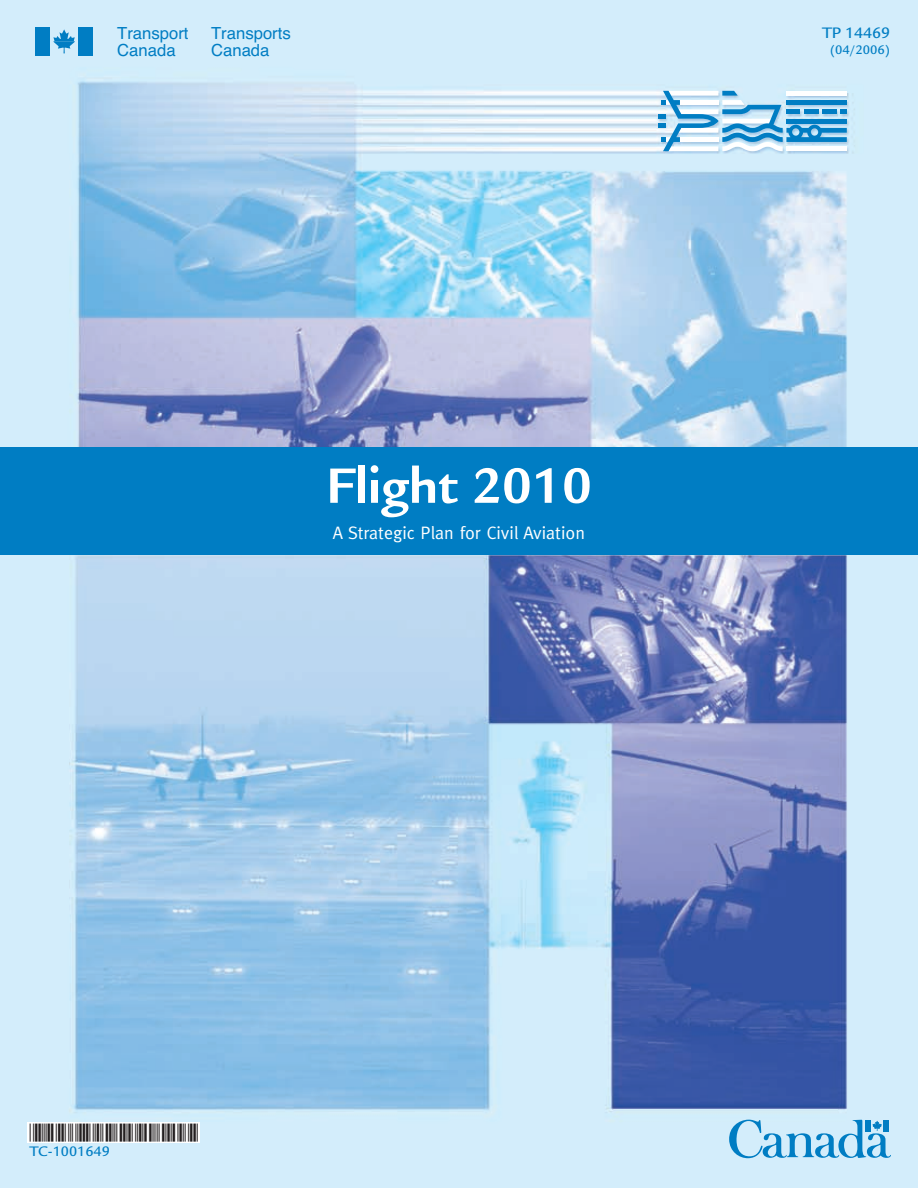
<style>
.page{position:relative;width:918px;height:1188px;background:#fff}
.page>*{position:absolute;margin:0;border:0;box-sizing:border-box;transform-origin:0 0}
.t1{font:700 54px "Legacy Sans Std";color:#fff}
.t2{font:18px "Meta";color:#fff}
.t3{font:16.65px/16.6px "Helvetica";color:#007dc3}
.t4{font:500 16.5px "Legacy Sans Std";color:#007dc3}
.t5{font:500 15px "Legacy Sans Std";color:#007dc3}
.t6{font:500 13.5px "Legacy Sans Std";color:#007dc3}
</style>
<div class="page">
<img style="left:0;top:0;width:918px;height:1188px">
<div style="left:0;top:447px;width:918px;height:108px;background:#007dc3"></div>
<svg style="left:729px;top:1120px;width:162px;height:38px"></svg>
<div style="left:36px;top:27px;width:14px;height:29px;background:#007dc3"></div>
<svg style="left:53px;top:29px;width:22px;height:24px"></svg>
<div style="left:78px;top:27px;width:15px;height:29px;background:#007dc3"></div>
<svg style="left:658px;top:91px;width:189px;height:60px"></svg>
<div style="left:27px;top:1122px;width:173px;height:21px;background:#fff"></div>
<p class="t3" style="left:117px;top:26px;width:73px">Transport<br>Canada</p>
<p class="t3" style="left:211px;top:26px;width:81px">Transports<br>Canada</p>
<h1 class="t1" style="left:326px;top:455px;width:268px">Flight 2010</h1>
<p class="t2" style="left:333px;top:522px;width:254px">A Strategic Plan for Civil Aviation</p>
<p class="t4" style="left:822px;top:23px;width:69px">TP 14469</p>
<p class="t6" style="left:830px;top:42px;width:61px">(04/2006)</p>
<p class="t5" style="left:30px;top:1143px;width:82px">TC-1001649</p>
</div>
